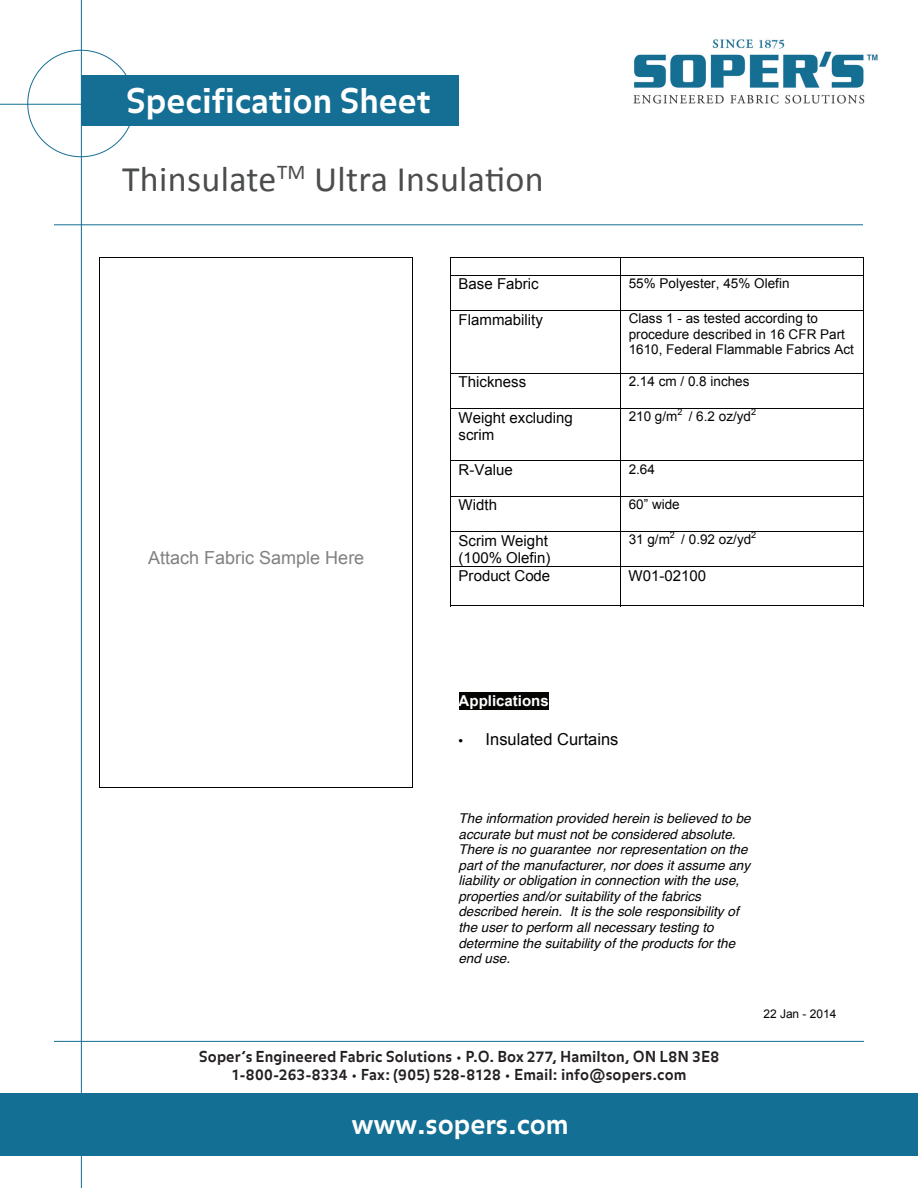
<style>
.page{position:relative;width:918px;height:1188px;background:#fff}
.page>*{position:absolute;margin:0;border:0;box-sizing:border-box;transform-origin:0 0}
.t1{font:36px "Calibri";letter-spacing:.01em;color:#4b4c4d}
.t2{font:700 33.75px "Balance";color:#fff}
.t3{font:700 27px "Balance";color:#fff}
.t4{font:18px "Arial";color:#808180}
.t5{font:16.5px "Arial";color:#040503}
.t6{font:700 15px/18px "Balance";letter-spacing:.01em;color:#231f20;text-align:center}
.t7{font:15px/17.2px "Arial";color:#040503}
.t8{font:700 15px "Arial";color:#fff}
.t9{font:italic 13.5px/15.6px "Helvetica";color:#040503}
.t10{font:13.5px/15.6px "Arial";color:#040503}
.t11{font:12px "Arial";color:#040503}
.t12{font:9px "Arial";color:#040503}
</style>
<div class="page">
<img style="left:633px;top:39px;width:245px;height:65px">
<hr style="left:81px;top:0;width:1px;height:1188px;background:#156f94">
<hr style="left:0;top:104px;width:82px;height:1px;background:#156f94">
<div style="left:81px;top:75px;width:378px;height:51px;background:#156f94"></div>
<hr style="left:54px;top:224px;width:809px;height:1px;background:#156f94">
<hr style="left:54px;top:1041px;width:810px;height:1px;background:#136f93">
<div style="left:0;top:1093px;width:918px;height:63px;background:#136f93"></div>
<hr style="left:99px;top:257px;width:314px;height:1px;background:#040503">
<hr style="left:99px;top:257px;width:1px;height:530px;background:#040503">
<hr style="left:99px;top:787px;width:313px;height:1px;background:#040503">
<hr style="left:412px;top:257px;width:1px;height:530px;background:#040503">
<hr style="left:450px;top:257px;width:171px;height:1px;background:#040503">
<hr style="left:621px;top:257px;width:242px;height:1px;background:#040503">
<svg style="left:450px;top:258px;width:1px;height:17px"></svg>
<svg style="left:620px;top:258px;width:1px;height:17px"></svg>
<hr style="left:450px;top:275px;width:171px;height:1px;background:#040503">
<hr style="left:621px;top:275px;width:242px;height:1px;background:#040503">
<svg style="left:863px;top:257px;width:1px;height:18px"></svg>
<hr style="left:450px;top:275px;width:1px;height:35px;background:#040503">
<hr style="left:620px;top:275px;width:1px;height:35px;background:#040503">
<hr style="left:863px;top:275px;width:1px;height:35px;background:#040503">
<hr style="left:450px;top:310px;width:171px;height:1px;background:#040503">
<hr style="left:621px;top:310px;width:242px;height:1px;background:#040503">
<hr style="left:450px;top:311px;width:1px;height:62px;background:#040503">
<hr style="left:620px;top:311px;width:1px;height:62px;background:#040503">
<hr style="left:863px;top:311px;width:1px;height:62px;background:#040503">
<hr style="left:450px;top:373px;width:171px;height:1px;background:#040503">
<hr style="left:621px;top:373px;width:242px;height:1px;background:#040503">
<hr style="left:450px;top:374px;width:1px;height:34px;background:#040503">
<hr style="left:620px;top:374px;width:1px;height:34px;background:#040503">
<hr style="left:863px;top:374px;width:1px;height:34px;background:#040503">
<hr style="left:450px;top:408px;width:171px;height:1px;background:#040503">
<hr style="left:621px;top:408px;width:242px;height:1px;background:#040503">
<hr style="left:450px;top:409px;width:1px;height:52px;background:#040503">
<hr style="left:620px;top:409px;width:1px;height:52px;background:#040503">
<hr style="left:863px;top:409px;width:1px;height:52px;background:#040503">
<hr style="left:450px;top:461px;width:171px;height:1px;background:#040503">
<hr style="left:621px;top:461px;width:242px;height:1px;background:#040503">
<hr style="left:450px;top:461px;width:1px;height:35px;background:#040503">
<hr style="left:620px;top:461px;width:1px;height:35px;background:#040503">
<hr style="left:863px;top:461px;width:1px;height:35px;background:#040503">
<hr style="left:450px;top:496px;width:171px;height:1px;background:#040503">
<hr style="left:621px;top:496px;width:242px;height:1px;background:#040503">
<hr style="left:450px;top:497px;width:1px;height:34px;background:#040503">
<hr style="left:620px;top:497px;width:1px;height:34px;background:#040503">
<hr style="left:863px;top:497px;width:1px;height:34px;background:#040503">
<hr style="left:450px;top:531px;width:171px;height:1px;background:#040503">
<hr style="left:621px;top:531px;width:242px;height:1px;background:#040503">
<hr style="left:450px;top:532px;width:1px;height:34px;background:#040503">
<hr style="left:620px;top:532px;width:1px;height:34px;background:#040503">
<hr style="left:863px;top:532px;width:1px;height:34px;background:#040503">
<hr style="left:450px;top:566px;width:171px;height:1px;background:#040503">
<hr style="left:621px;top:566px;width:242px;height:1px;background:#040503">
<hr style="left:450px;top:567px;width:1px;height:39px;background:#040503">
<hr style="left:450px;top:605px;width:170px;height:1px;background:#040503">
<hr style="left:620px;top:567px;width:1px;height:39px;background:#040503">
<hr style="left:621px;top:605px;width:242px;height:1px;background:#040503">
<hr style="left:863px;top:567px;width:1px;height:39px;background:#040503">
<div style="left:459px;top:692px;width:90px;height:18px;background:#040503"></div>
<h2 class="t2" style="left:126px;top:81px;width:306px">Specification Sheet</h2>
<h1 class="t1" style="left:122px;top:156px;width:423px">Thinsulate<sup>TM</sup> Ultra Insulation</h1>
<h3 class="t4" style="left:148px;top:546px;width:218px">Attach Fabric Sample Here</h3>
<p class="t7" style="left:459px;top:276px;width:81px">Base Fabric</p>
<p class="t10" style="left:629px;top:276px;width:162px">55% Polyester, 45% Olefin</p>
<p class="t7" style="left:459px;top:311px;width:86px">Flammability</p>
<p class="t10" style="left:629px;top:311px;width:227px">Class 1 - as tested according to procedure described in 16 CFR Part<br>1610, Federal Flammable Fabrics Act</p>
<p class="t7" style="left:459px;top:374px;width:69px">Thickness</p>
<p class="t10" style="left:629px;top:374px;width:122px">2.14 cm / 0.8 inches</p>
<p class="t7" style="left:459px;top:409px;width:116px">Weight excluding scrim</p>
<p class="t10" style="left:629px;top:409px;width:50px">210 g/m</p>
<p class="t12" style="left:677px;top:406px;width:7px">2</p>
<p class="t12" style="left:751px;top:406px;width:7px">2</p>
<p class="t10" style="left:689px;top:409px;width:64px">/ 6.2 oz/yd</p>
<p class="t7" style="left:459px;top:461px;width:56px">R-Value</p>
<p class="t10" style="left:629px;top:461px;width:28px">2.64</p>
<p class="t7" style="left:459px;top:497px;width:40px">Width</p>
<p class="t10" style="left:629px;top:497px;width:52px">60” wide</p>
<p class="t7" style="left:459px;top:532px;width:93px">Scrim Weight (100% Olefin)</p>
<p class="t10" style="left:629px;top:532px;width:43px">31 g/m</p>
<p class="t12" style="left:670px;top:529px;width:7px">2</p>
<p class="t12" style="left:751px;top:529px;width:7px">2</p>
<p class="t10" style="left:681px;top:532px;width:71px">/ 0.92 oz/yd</p>
<p class="t7" style="left:459px;top:567px;width:93px">Product Code</p>
<p class="t7" style="left:629px;top:567px;width:79px">W01-02100</p>
<p class="t8" style="left:459px;top:691px;width:92px">Applications</p>
<p class="t5" style="left:459px;top:728px;width:161px">• Insulated Curtains</p>
<p class="t9" style="left:458px;top:811px;width:294px">The information provided herein is believed to be accurate but must not be considered absolute.<br>There is no guarantee nor representation on the part of the manufacturer, nor does it assume any liability or obligation in connection with the use, properties and/or suitability of the fabrics described herein. It is the sole responsibility of the user to perform all necessary testing to determine the suitability of the products for the end use.</p>
<p class="t11" style="left:763px;top:1006px;width:75px">22 Jan - 2014</p>
<p class="t6" style="left:199px;top:1048px;width:522px">Soper’s Engineered Fabric Solutions • P.O. Box 277, Hamilton, ON L8N 3E8<br>1-800-263-8334 • Fax: (905) 528-8128 • Email: info@sopers.com</p>
<h3 class="t3" style="left:352px;top:1109px;width:218px">www.sopers.com</h3>
</div>
